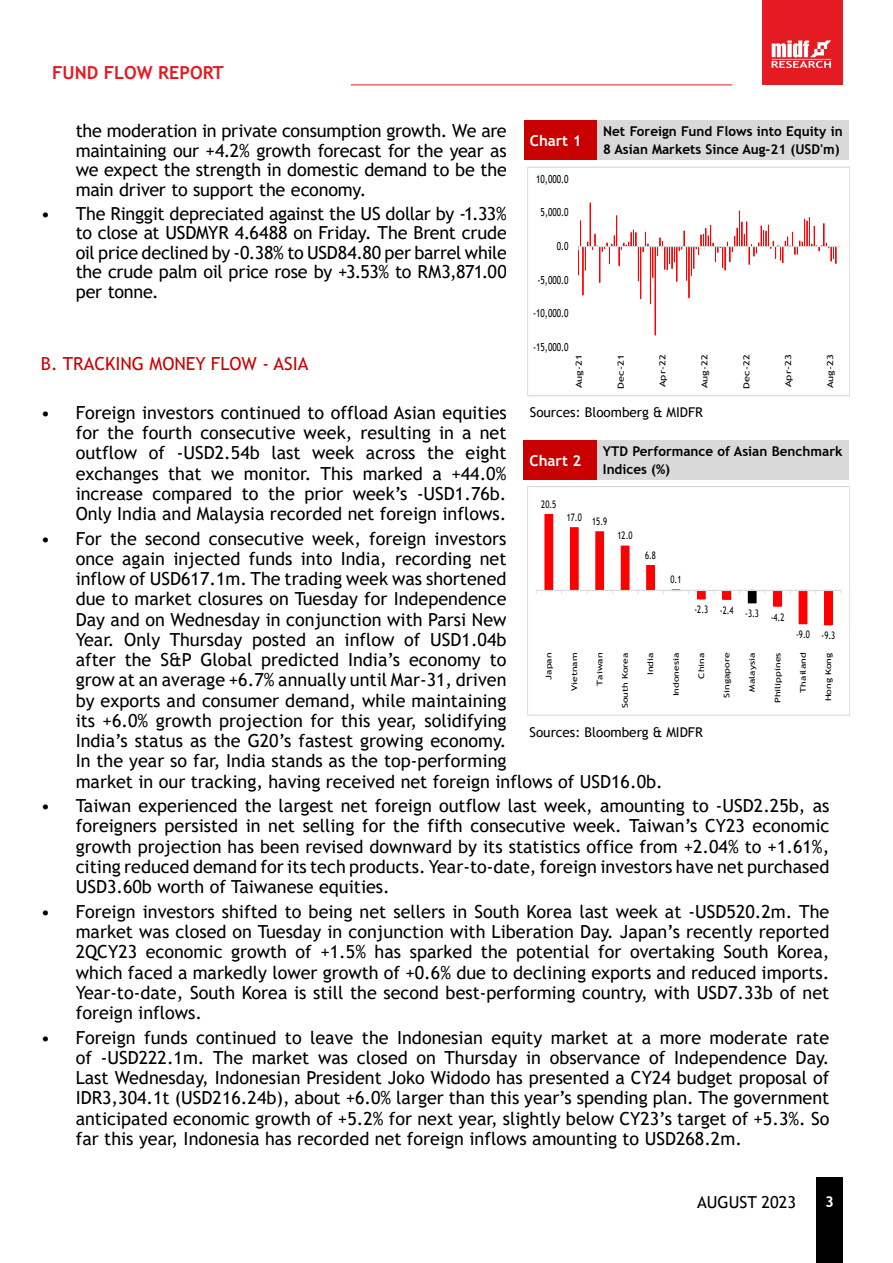
<style>
.page{position:relative;width:893px;height:1263px;background:#fff}
.page>*{position:absolute;margin:0;border:0;box-sizing:border-box;transform-origin:0 0}
.t1{font:18px/20.2px "Trebuchet MS";color:#000;text-align:justify}
.t2{font:18px "Trebuchet MS";color:#c80000}
.t3{font:700 18px "Trebuchet MS";color:#e41b23}
.t4{font:16.5px "Trebuchet MS";color:#000}
.t5{font:700 15px "Trebuchet MS";color:#fff}
.t6{font:700 13.5px/18px "Trebuchet MS";color:#000}
.t7{font:13.5px "Trebuchet MS";color:#000101}
.t8{font:11.1px "Trebuchet MS";letter-spacing:.005em;color:#000;scale:.75 1}
.t9{font:10.35px "Trebuchet MS";letter-spacing:.005em;color:#000;scale:.75 1}
.t10{font:8.25px "Trebuchet MS";letter-spacing:.005em;color:#000;scale:1.33 1}
.t11{font:7.8px "Trebuchet MS";letter-spacing:.005em;color:#000;scale:1.33 1}
</style>
<div class="page">
<div style="left:816px;top:1178px;width:27px;height:85px;background:#000"></div>
<hr style="left:351px;top:85px;width:381px;height:1px;background:#e41b23">
<div style="left:762px;top:0;width:80px;height:84px;background:#e41b23"></div>
<img style="left:771px;top:40px;width:61px;height:28px">
<div style="left:524px;top:120px;width:73px;height:40px;background:#c80000"></div>
<div style="left:597px;top:120px;width:252px;height:40px;background:#d9d9d9"></div>
<div style="left:524px;top:440px;width:73px;height:40px;background:#c80000"></div>
<div style="left:597px;top:440px;width:251px;height:40px;background:#d9d9d9"></div>
<hr style="left:579px;top:246px;width:262px;height:1px;background:#d9d9d9">
<svg style="left:578px;top:202px;width:259px;height:134px"></svg>
<div style="left:527px;top:167px;width:323px;height:229px;border:1px solid #d9d9d9"></div>
<div style="left:545px;top:514px;width:8px;height:76px;background:#f00"></div>
<div style="left:570px;top:528px;width:8px;height:62px;background:#f00"></div>
<div style="left:570px;top:527px;width:9px;height:64px;border:1px solid #f00"></div>
<div style="left:596px;top:532px;width:8px;height:58px;background:#f00"></div>
<div style="left:595px;top:531px;width:9px;height:60px;border:1px solid #f00"></div>
<div style="left:621px;top:546px;width:8px;height:44px;background:#f00"></div>
<div style="left:647px;top:566px;width:7px;height:24px;background:#f00"></div>
<div style="left:646px;top:565px;width:9px;height:26px;border:1px solid #f00"></div>
<div style="left:697px;top:590px;width:8px;height:9px;background:#f00"></div>
<div style="left:697px;top:590px;width:9px;height:9px;border:1px solid #f00"></div>
<div style="left:723px;top:590px;width:8px;height:9px;background:#f00"></div>
<div style="left:722px;top:590px;width:9px;height:10px;border:1px solid #f00"></div>
<div style="left:748px;top:590px;width:8px;height:13px;background:#000"></div>
<div style="left:748px;top:590px;width:8px;height:13px;border:1px solid #000"></div>
<div style="left:774px;top:590px;width:8px;height:16px;background:#f00"></div>
<div style="left:773px;top:590px;width:9px;height:16px;border:1px solid #f00"></div>
<div style="left:799px;top:590px;width:8px;height:34px;background:#f00"></div>
<div style="left:824px;top:590px;width:8px;height:35px;background:#f00"></div>
<div style="left:824px;top:590px;width:9px;height:35px;border:1px solid #f00"></div>
<hr style="left:536px;top:590px;width:305px;height:1px;background:#d9d9d9">
<div style="left:527px;top:486px;width:323px;height:229px;border:1px solid #d9d9d9"></div>
<p class="t3" style="left:52px;top:61px;width:173px">FUND FLOW REPORT</p>
<p class="t1" style="left:76px;top:121px;width:433px;line-height:19.5px">the moderation in private consumption growth. We are maintaining our +4.2% growth forecast for the year as we expect the strength in domestic demand to be the main driver to support the economy.</p>
<p class="t1" style="left:76px;top:203px;width:433px;line-height:19.5px;text-indent:-35px">• The Ringgit depreciated against the US dollar by -1.33% to close at USDMYR 4.6488 on Friday. The Brent crude oil price declined by -0.38% to USD84.80 per barrel while the crude palm oil price rose by +3.53% to RM3,871.00 per tonne.</p>
<p class="t5" style="left:530px;top:131px;width:53px">Chart 1</p>
<p class="t6" style="left:603px;top:122px;width:241px">Net Foreign Fund Flows into Equity in<br>8 Asian Markets Since Aug-21 (USD'm)</p>
<p class="t8" style="left:536px;top:172px;width:45px">10,000.0</p>
<p class="t8" style="left:541px;top:206px;width:39px">5,000.0</p>
<p class="t8" style="left:557px;top:239px;width:17px">0.0</p>
<p class="t8" style="left:537px;top:273px;width:43px">-5,000.0</p>
<p class="t8" style="left:533px;top:306px;width:49px">-10,000.0</p>
<p class="t8" style="left:533px;top:340px;width:49px">-15,000.0</p>
<p class="t10" style="left:574px;top:388px;width:27px;rotate:-90deg">Aug-21</p>
<p class="t10" style="left:616px;top:389px;width:27px;rotate:-90deg">Dec-21</p>
<p class="t10" style="left:657px;top:387px;width:26px;rotate:-90deg">Apr-22</p>
<p class="t10" style="left:699px;top:388px;width:27px;rotate:-90deg">Aug-22</p>
<p class="t10" style="left:741px;top:389px;width:27px;rotate:-90deg">Dec-22</p>
<p class="t10" style="left:783px;top:387px;width:26px;rotate:-90deg">Apr-23</p>
<p class="t10" style="left:825px;top:388px;width:27px;rotate:-90deg">Aug-23</p>
<p class="t2" style="left:41px;top:352px;width:269px">B. TRACKING MONEY FLOW - ASIA</p>
<p class="t1" style="left:76px;top:402px;width:433px;text-indent:-35px">• Foreign investors continued to offload Asian equities for the fourth consecutive week, resulting in a net outflow of -USD2.54b last week across the eight exchanges that we monitor. This marked a +44.0% increase compared to the prior week’s -USD1.76b.<br>Only India and Malaysia recorded net foreign inflows.</p>
<p class="t1" style="left:76px;top:528px;width:588px;text-align:left;text-indent:-35px">• For the second consecutive week, foreign investors<br>once again injected funds into India, recording net<br>inflow of USD617.1m. The trading week was shortened<br>due to market closures on Tuesday for Independence<br>Day and on Wednesday in conjunction with Parsi New<br>Year. Only Thursday posted an inflow of USD1.04b<br>after the S&amp;P Global predicted India’s economy to<br>grow at an average +6.7% annually until Mar-31, driven<br>by exports and consumer demand, while maintaining<br>its +6.0% growth projection for this year, solidifying<br>India’s status as the G20’s fastest growing economy.<br>In the year so far, India stands as the top-performing<br>market in our tracking, having received net foreign inflows of USD16.0b.</p>
<p class="t1" style="left:76px;top:795px;width:755px;text-indent:-35px">• Taiwan experienced the largest net foreign outflow last week, amounting to -USD2.25b, as foreigners persisted in net selling for the fifth consecutive week. Taiwan’s CY23 economic growth projection has been revised downward by its statistics office from +2.04% to +1.61%, citing reduced demand for its tech products. Year-to-date, foreign investors have net purchased USD3.60b worth of Taiwanese equities.</p>
<p class="t1" style="left:76px;top:901px;width:755px;text-indent:-35px">• Foreign investors shifted to being net sellers in South Korea last week at -USD520.2m. The market was closed on Tuesday in conjunction with Liberation Day. Japan’s recently reported 2QCY23 economic growth of +1.5% has sparked the potential for overtaking South Korea, which faced a markedly lower growth of +0.6% due to declining exports and reduced imports.<br>Year-to-date, South Korea is still the second best-performing country, with USD7.33b of net foreign inflows.</p>
<p class="t1" style="left:76px;top:1027px;width:755px;text-indent:-35px">• Foreign funds continued to leave the Indonesian equity market at a more moderate rate of -USD222.1m. The market was closed on Thursday in observance of Independence Day.<br>Last Wednesday, Indonesian President Joko Widodo has presented a CY24 budget proposal of IDR3,304.1t (USD216.24b), about +6.0% larger than this year’s spending plan. The government anticipated economic growth of +5.2% for next year, slightly below CY23’s target of +5.3%. So far this year, Indonesia has recorded net foreign inflows amounting to USD268.2m.</p>
<p class="t7" style="left:530px;top:403px;width:175px">Sources: Bloomberg &amp; MIDFR</p>
<p class="t5" style="left:530px;top:451px;width:53px">Chart 2</p>
<p class="t6" style="left:603px;top:443px;width:241px">YTD Performance of Asian Benchmark<br>Indices (%)</p>
<p class="t9" style="left:541px;top:497px;width:22px">20.5</p>
<p class="t9" style="left:567px;top:512px;width:55px">17.0 15.9</p>
<p class="t9" style="left:617px;top:529px;width:22px">12.0</p>
<p class="t9" style="left:645px;top:548px;width:16px">6.8</p>
<p class="t9" style="left:670px;top:573px;width:16px">0.1</p>
<p class="t9" style="left:694px;top:605px;width:121px">-2.3 -2.4 -3.3 -4.2</p>
<p class="t9" style="left:796px;top:628px;width:54px">-9.0 -9.3</p>
<p class="t11" style="left:544px;top:680px;width:22px;rotate:-90deg">Japan</p>
<p class="t11" style="left:569px;top:691px;width:31px;rotate:-90deg">Vietnam</p>
<p class="t11" style="left:595px;top:686px;width:27px;rotate:-90deg">Taiwan</p>
<p class="t11" style="left:620px;top:708px;width:43px;rotate:-90deg">South Korea</p>
<p class="t11" style="left:646px;top:675px;width:19px;rotate:-90deg">India</p>
<p class="t11" style="left:671px;top:696px;width:34px;rotate:-90deg">Indonesia</p>
<p class="t11" style="left:696px;top:678px;width:21px;rotate:-90deg">China</p>
<p class="t11" style="left:722px;top:698px;width:36px;rotate:-90deg">Singapore</p>
<p class="t11" style="left:747px;top:692px;width:31px;rotate:-90deg">Malaysia</p>
<p class="t11" style="left:773px;top:703px;width:39px;rotate:-90deg">Philippines</p>
<p class="t11" style="left:798px;top:693px;width:32px;rotate:-90deg">Thailand</p>
<p class="t11" style="left:823px;top:701px;width:38px;rotate:-90deg">Hong Kong</p>
<p class="t7" style="left:530px;top:723px;width:175px">Sources: Bloomberg &amp; MIDFR</p>
<p class="t4" style="left:697px;top:1192px;width:101px">AUGUST 2023</p>
<p class="t5" style="left:825px;top:1192px;width:10px">3</p>
</div>
